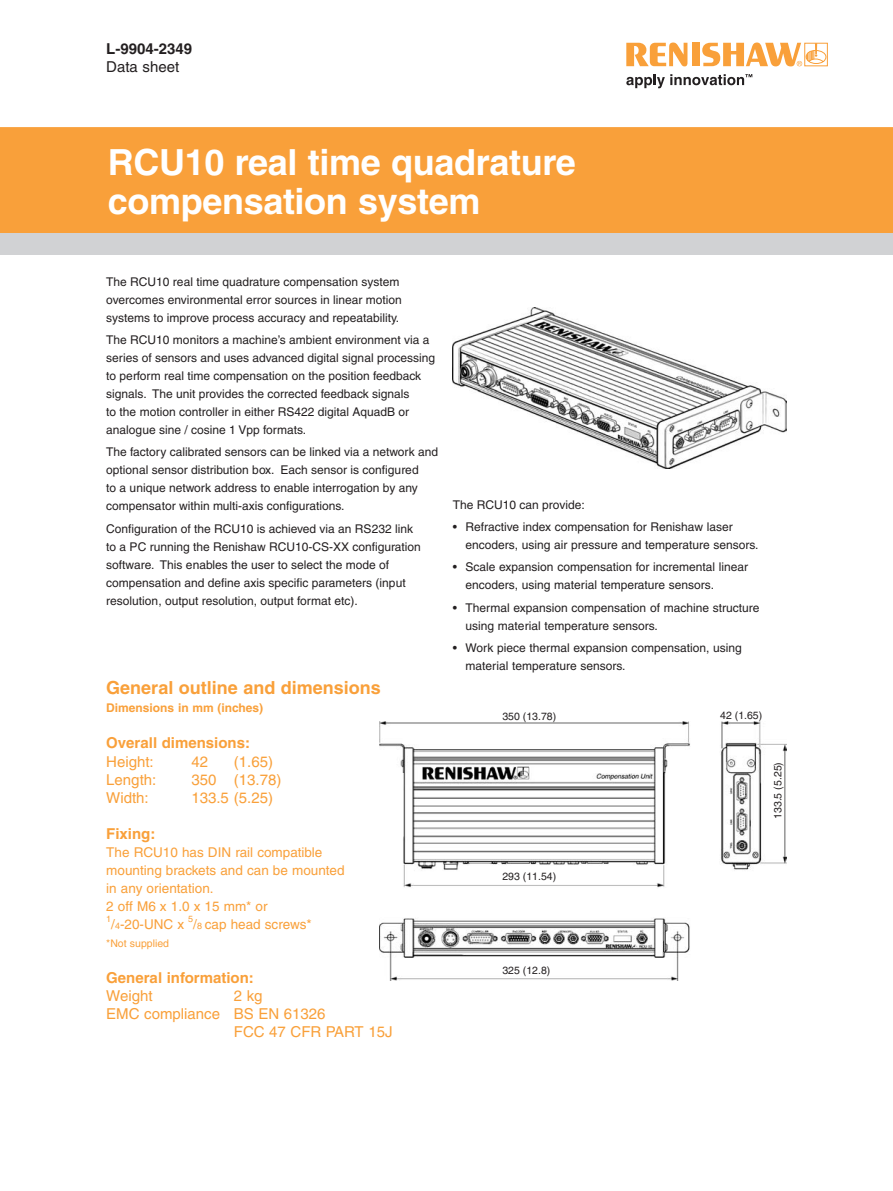
<style>
.page{position:relative;width:893px;height:1191px;background:#fff}
.page>*{position:absolute;margin:0;border:0;box-sizing:border-box;transform-origin:0 0}
.t1{font:700 36px/39px "Helvetica";letter-spacing:-.01em;color:#fff}
.t2{font:700 18px "Helvetica";color:#f9a03a}
.t3{font:15px "Helvetica";color:#f9a03a}
.t4{font:700 15px "Helvetica";color:#f9a03a}
.t5{font:700 15px "Helvetica";color:#231f20}
.t6{font:15px "Helvetica";color:#231f20}
.t7{font:13.5px/18px "Helvetica";color:#f9a03a}
.t8{font:12px/18px "Helvetica";color:#231f20}
.t9{font:700 12px "Helvetica";color:#f9a03a}
.t10{font:10.5px "Helvetica";color:#231f20}
.t11{font:10.5px "Helvetica";color:#f9a03a}
.t12{font:9px "Helvetica";color:#f9a03a}
.s1{font-size:9px}
</style>
<div class="page">
<svg style="left:626px;top:43px;width:61px;height:23px"></svg>
<div style="left:692px;top:43px;width:7px;height:23px;background:#f9a03a"></div>
<svg style="left:702px;top:43px;width:126px;height:24px"></svg>
<svg style="left:626px;top:74px;width:126px;height:14px"></svg>
<div style="left:0;top:128px;width:893px;height:105px;background:#f9a03a"></div>
<div style="left:0;top:233px;width:893px;height:22px;background:#d1d2d4"></div>
<img style="left:453px;top:308px;width:334px;height:161px">
<img style="left:379px;top:721px;width:408px;height:259px">
<p class="t5" style="left:106px;top:40px;width:87px">L-9904-2349</p>
<p class="t6" style="left:106px;top:58px;width:74px">Data sheet</p>
<h1 class="t1" style="left:108px;top:142px;width:470px">RCU10 real time quadrature compensation system</h1>
<p class="t8" style="left:106px;top:272px;width:297px">The RCU10 real time quadrature compensation system overcomes environmental error sources in linear motion systems to improve process accuracy and repeatability.</p>
<p class="t8" style="left:106px;top:331px;width:330px">The RCU10 monitors a machine’s ambient environment via a series of sensors and uses advanced digital signal processing to perform real time compensation on the position feedback signals. The unit provides the corrected feedback signals<br>to the motion controller in either RS422 digital AquadB or analogue sine / cosine 1 Vpp formats.</p>
<p class="t8" style="left:106px;top:443px;width:333px">The factory calibrated sensors can be linked via a network and optional sensor distribution box. Each sensor is configured<br>to a unique network address to enable interrogation by any compensator within multi-axis configurations.</p>
<p class="t8" style="left:106px;top:519px;width:316px">Configuration of the RCU10 is achieved via an RS232 link to a PC running the Renishaw RCU10-CS-XX configuration software. This enables the user to select the mode of compensation and define axis specific parameters (input resolution, output resolution, output format etc).</p>
<h2 class="t2" style="left:106px;top:677px;width:276px">General outline and dimensions</h2>
<p class="t9" style="left:106px;top:701px;width:158px">Dimensions in mm (inches)</p>
<p class="t4" style="left:106px;top:734px;width:145px">Overall dimensions:</p>
<p class="t3" style="left:106px;top:752px;width:49px">Height:</p>
<p class="t3" style="left:191px;top:752px;width:18px">42</p>
<p class="t3" style="left:234px;top:752px;width:41px">(1.65)</p>
<p class="t3" style="left:106px;top:770px;width:52px">Length:</p>
<p class="t3" style="left:191px;top:770px;width:92px">350 (13.78)</p>
<p class="t3" style="left:106px;top:788px;width:44px">Width:</p>
<p class="t3" style="left:191px;top:788px;width:83px">133.5 (5.25)</p>
<p class="t4" style="left:106px;top:824px;width:51px">Fixing:</p>
<p class="t7" style="left:106px;top:842px;width:240px">The RCU10 has DIN rail compatible mounting brackets and can be mounted in any orientation.<br>2 off M6 x 1.0 x 15 mm* or</p>
<p class="t12" style="left:106px;top:914px;width:7px">1</p>
<p class="t7" style="left:111px;top:914px;width:74px">/<span class="s1">4</span>-20-UNC x</p>
<p class="t12" style="left:188px;top:914px;width:7px">5</p>
<p class="t7" style="left:193px;top:914px;width:120px">/<span class="s1">8</span> cap head screws*</p>
<p class="t11" style="left:106px;top:936px;width:64px">*Not supplied</p>
<p class="t4" style="left:106px;top:968px;width:149px">General information:</p>
<p class="t3" style="left:106px;top:986px;width:48px">Weight</p>
<p class="t3" style="left:234px;top:986px;width:30px">2 kg</p>
<p class="t3" style="left:106px;top:1004px;width:221px">EMC compliance BS EN 61326</p>
<p class="t3" style="left:234px;top:1022px;width:160px">FCC 47 CFR PART 15J</p>
<p class="t8" style="left:453px;top:495px;width:133px">The RCU10 can provide:</p>
<p class="t8" style="left:466px;top:518px;width:294px;text-indent:-13px">• Refractive index compensation for Renishaw laser encoders, using air pressure and temperature sensors.</p>
<p class="t8" style="left:466px;top:558px;width:284px;text-indent:-13px">• Scale expansion compensation for incremental linear encoders, using material temperature sensors.</p>
<p class="t8" style="left:466px;top:598px;width:295px;text-indent:-13px">• Thermal expansion compensation of machine structure using material temperature sensors.</p>
<p class="t8" style="left:466px;top:638px;width:278px;text-indent:-13px">• Work piece thermal expansion compensation, using material temperature sensors.</p>
<p class="t10" style="left:502px;top:710px;width:55px">350 (13.78)</p>
<p class="t10" style="left:720px;top:709px;width:44px">42 (1.65)</p>
<p class="t10" style="left:772px;top:819px;width:58px;rotate:-90deg">133.5 (5.25)</p>
<p class="t10" style="left:502px;top:870px;width:55px">293 (11.54)</p>
<p class="t10" style="left:502px;top:964px;width:49px">325 (12.8)</p>
</div>
